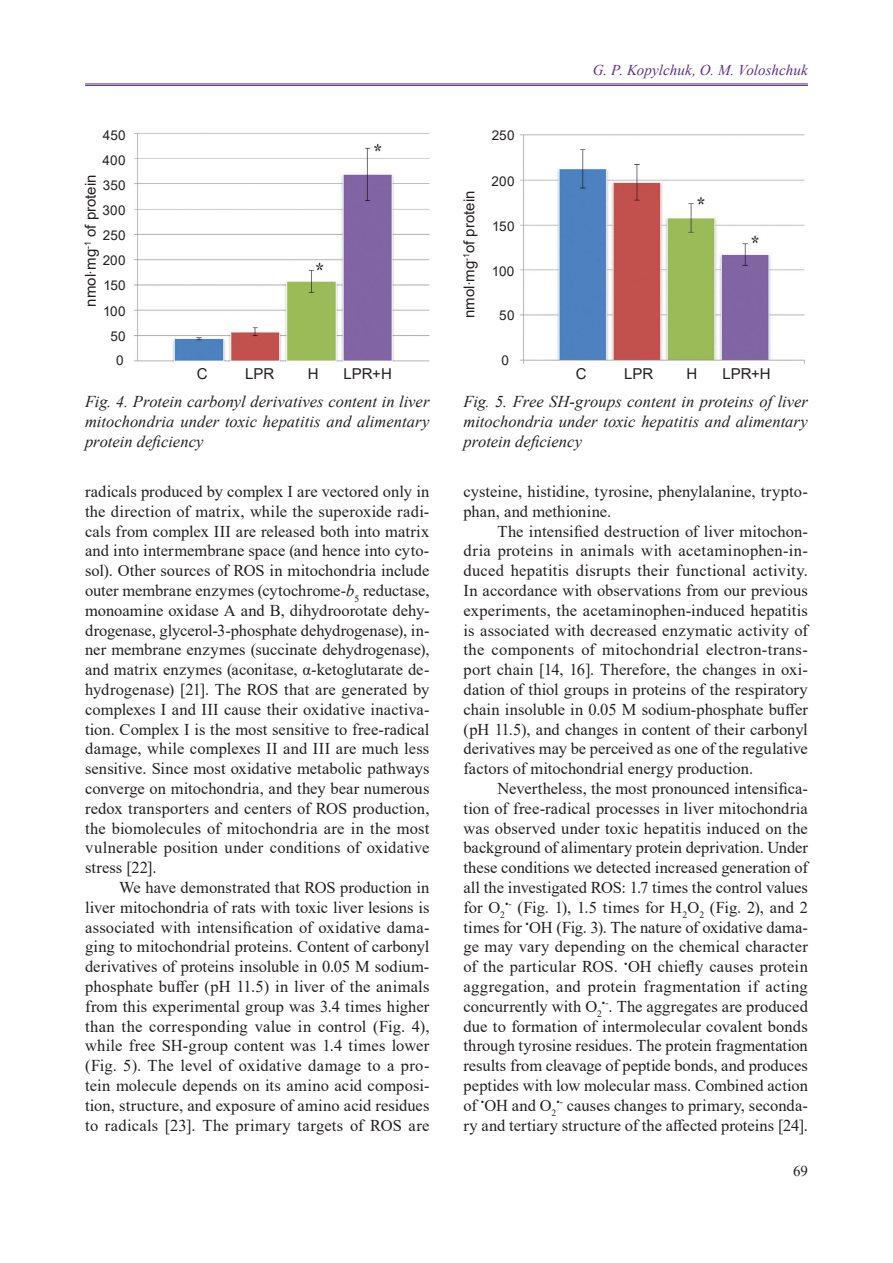
<style>
.page{position:relative;width:893px;height:1263px;background:#fff}
.page>*{position:absolute;margin:0;border:0;box-sizing:border-box;transform-origin:0 0}
.t1{font:16.5px/19.8px "Times New Roman";letter-spacing:.005em;color:#231f20;text-align:justify}
.t2{font:italic 16.5px/19.8px "Times New Roman";letter-spacing:.005em;color:#231f20;text-align:justify}
.t3{font:15px "Arial";color:#231f20}
.t4{font:italic 15px "Times New Roman";letter-spacing:.005em;color:#5d2e86}
.t5{font:15px "Times New Roman";color:#231f20}
.t6{font:13.5px/24.9px "Arial";letter-spacing:.02em;color:#231f20;text-align:justify}
.s1{font-family:"Times New Roman"}
.s2{font-style:italic}
</style>
<div class="page">
<hr style="left:85px;top:84px;width:723px;height:1px;background:#5d2e86">
<hr style="left:85px;top:85px;width:723px;height:1px;background:#5d2e86">
<img style="left:520px;top:134px;width:285px;height:230px">
<img style="left:133px;top:133px;width:296px;height:229px">
<p class="t6" style="left:103px;top:123px;width:24px">450</p>
<p class="t6" style="left:102px;top:148px;width:25px">400<br>350<br>300<br>250<br>200<br>150</p>
<p class="t6" style="left:103px;top:299px;width:24px;line-height:24.3px;text-align:right">100<br>50<br>0</p>
<p class="t3" style="left:80px;top:307px;width:133px;rotate:-90deg">nmol<span class="s1">·</span>mg<sup>-1</sup> of protein</p>
<p class="t3" style="left:459px;top:318px;width:129px;rotate:-90deg">nmol<span class="s1">·</span>mg<sup>-1</sup>of protein</p>
<p class="t6" style="left:492px;top:123px;width:24px">250</p>
<p class="t6" style="left:491px;top:169px;width:25px">200</p>
<p class="t6" style="left:492px;top:214px;width:24px">150</p>
<p class="t6" style="left:492px;top:258px;width:24px">100</p>
<p class="t6" style="left:499px;top:303px;width:17px">50</p>
<p class="t6" style="left:501px;top:348px;width:9px">0</p>
<p class="t4" style="left:593px;top:60px;width:217px">G. P. Kopylchuk, O. M. Voloshchuk</p>
<p class="t3" style="left:197px;top:364px;width:12px">C</p>
<p class="t3" style="left:245px;top:364px;width:31px">LPR</p>
<p class="t3" style="left:308px;top:364px;width:12px">H</p>
<p class="t3" style="left:344px;top:364px;width:50px">LPR+H</p>
<p class="t3" style="left:576px;top:364px;width:12px">C</p>
<p class="t3" style="left:624px;top:364px;width:31px">LPR</p>
<p class="t3" style="left:687px;top:364px;width:12px">H</p>
<p class="t3" style="left:722px;top:364px;width:50px">LPR+H</p>
<p class="t2" style="left:85px;top:391px;width:347px">Fig. 4. Protein carbonyl derivatives content in liver mitochondria under toxic hepatitis and alimentary protein deficiency</p>
<p class="t2" style="left:463px;top:391px;width:347px">Fig. 5. Free SH-groups content in proteins of liver mitochondria under toxic hepatitis and alimentary protein deficiency</p>
<p class="t1" style="left:85px;top:481px;width:346px">radicals produced by complex I are vectored only in the direction of matrix, while the superoxide radi&shy;cals from complex III are released both into matrix and into intermembrane space (and hence into cyto&shy;sol). Other sources of ROS in mitochondria include outer membrane enzymes (cytochrome-<span class="s2">b</span><sub>5</sub> reductase, monoamine oxidase A and B, dihydroorotate dehy&shy;drogenase, glycerol-3-phosphate dehydrogenase), in&shy;ner membrane enzymes (succinate dehydrogenase), and matrix enzymes (aconitase, α-ketoglutarate de&shy;hydrogenase) [21]. The ROS that are generated by complexes I and III cause their oxidative inactiva&shy;tion. Complex I is the most sensitive to free-radical damage, while complexes II and III are much less sensitive. Since most oxidative metabolic pathways converge on mitochondria, and they bear numerous redox transporters and centers of ROS production, the biomolecules of mitochondria are in the most vulnerable position under conditions of oxidative stress [22].</p>
<p class="t1" style="left:85px;top:877px;width:346px;text-indent:34px">We have demonstrated that ROS production in liver mitochondria of rats with toxic liver lesions is associated with intensification of oxidative dama&shy;ging to mitochondrial proteins. Content of carbonyl derivatives of proteins insoluble in 0.05 M sodium&shy;phosphate buffer (pH 11.5) in liver of the animals from this experimental group was 3.4 times higher than the corresponding value in control (Fig. 4), while free SH-group content was 1.4 times lower (Fig. 5). The level of oxidative damage to a pro&shy;tein molecule depends on its amino acid composi&shy;tion, structure, and exposure of amino acid residues to radicals [23]. The primary targets of ROS are</p>
<p class="t1" style="left:463px;top:481px;width:346px">cysteine, histidine, tyrosine, phenylalanine, trypto&shy;phan, and methionine.</p>
<p class="t1" style="left:463px;top:521px;width:346px;text-indent:34px">The intensified destruction of liver mitochon&shy;dria proteins in animals with acetaminophen-in&shy;duced hepatitis disrupts their functional activity.<br>In accordance with observations from our previous experiments, the acetaminophen-induced hepatitis is associated with decreased enzymatic activity of the components of mitochondrial electron-trans&shy;port chain [14, 16]. Therefore, the changes in oxi&shy;dation of thiol groups in proteins of the respiratory chain insoluble in 0.05 M sodium-phosphate buffer (pH 11.5), and changes in content of their carbonyl derivatives may be perceived as one of the regulative factors of mitochondrial energy production.</p>
<p class="t1" style="left:463px;top:778px;width:346px;text-indent:34px">Nevertheless, the most pronounced intensifica&shy;tion of free-radical processes in liver mitochondria was observed under toxic hepatitis induced on the background of alimentary protein deprivation. Under these conditions we detected increased generation of all the investigated ROS: 1.7 times the control values for O<sub>2</sub><sup>•-</sup> (Fig. 1), 1.5 times for H<sub>2</sub>O<sub>2</sub> (Fig. 2), and 2 times for <sup>•</sup>OH (Fig. 3). The nature of oxidative dama&shy;ge may vary depending on the chemical character of the particular ROS. <sup>•</sup>OH chiefly causes protein aggregation, and protein fragmentation if acting concurrently with O<sub>2</sub><sup>•-</sup>. The aggregates are produced due to formation of intermolecular covalent bonds through tyrosine residues. The protein fragmentation results from cleavage of peptide bonds, and produces peptides with low molecular mass. Combined action of <sup>•</sup>OH and O<sub>2</sub><sup>•-</sup> causes changes to primary, seconda&shy;ry and tertiary structure of the affected proteins [24].</p>
<p class="t5" style="left:793px;top:1160px;width:16px">69</p>
</div>
